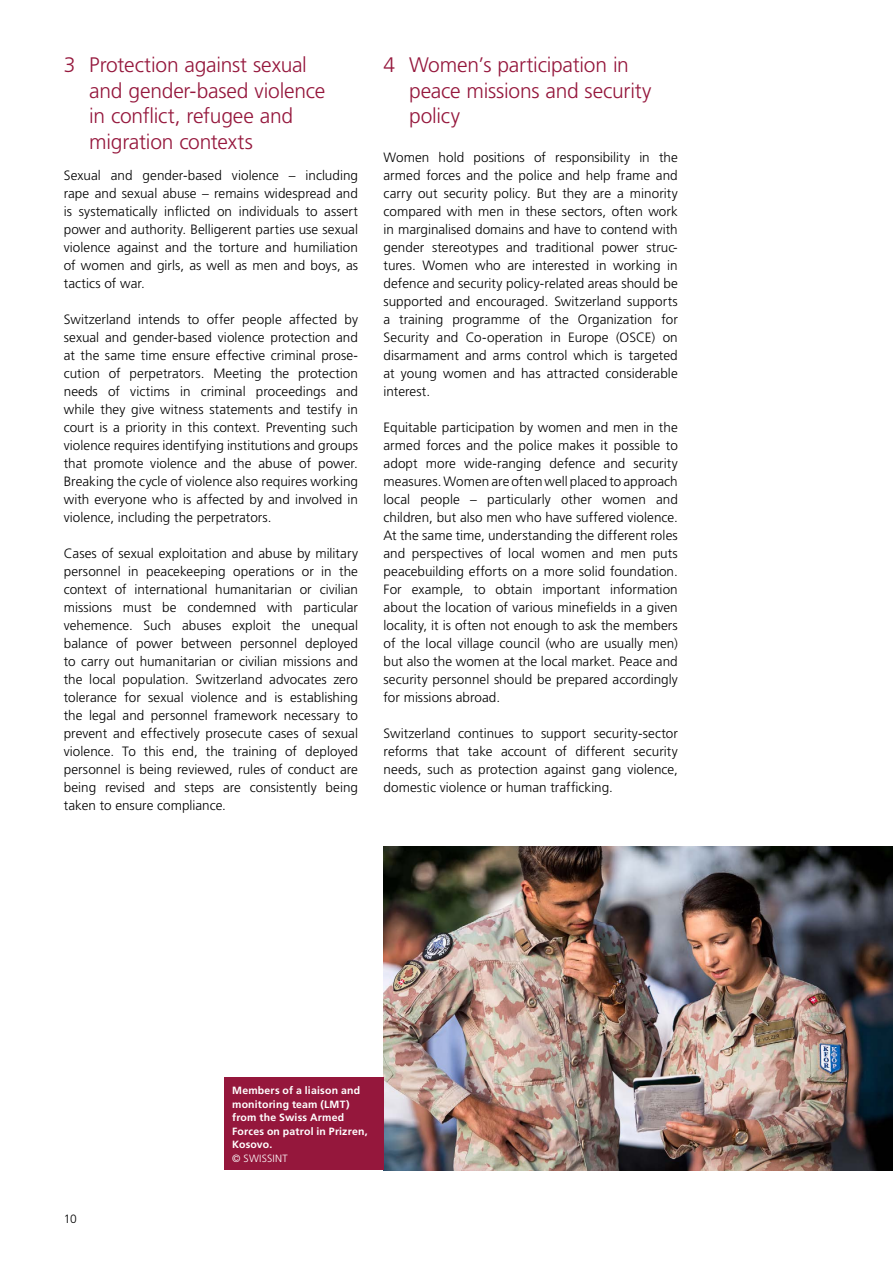
<style>
.page{position:relative;width:893px;height:1263px;background:#fff}
.page>*{position:absolute;margin:0;border:0;box-sizing:border-box;transform-origin:0 0}
._3_Zwischentitel_12p{font:300 21px/25.5px "Frutiger LT Pro";letter-spacing:-.01em;color:#95173c}
._4_Lauftext_9pt{font:300 13.5px/18px "Frutiger LT Pro";letter-spacing:.005em;color:#000;text-align:justify}
.t1{font:300 12px "Frutiger LT Pro";color:#000}
.Bildlegende{font:700 10.5px/13.5px "Frutiger LT Pro";letter-spacing:.02em;color:#fff}
.s1{font-weight:300}
</style>
<div class="page">
<img style="left:384px;top:846px;width:509px;height:324px">
<div style="left:224px;top:1078px;width:160px;height:92px;background:#95173c"></div>
<p class="_3_Zwischentitel_12p" style="left:89px;top:52px;width:238px;text-indent:-26px">3 Protection against sexual and gender-based violence in conflict, refugee and migration contexts</p>
<p class="_4_Lauftext_9pt" style="left:64px;top:166px;width:296px">Sexual and gender-based violence – including rape and sexual abuse – remains widespread and is systematically inflicted on individuals to assert power and authority. Belligerent parties use sexual violence against and the torture and humiliation of women and girls, as well as men and boys, as tactics of war.</p>
<p class="_4_Lauftext_9pt" style="left:64px;top:310px;width:296px">Switzerland intends to offer people affected by sexual and gender-based violence protection and at the same time ensure effective criminal prose&shy;cution of perpetrators. Meeting the protection needs of victims in criminal proceedings and while they give witness statements and testify in court is a priority in this context. Preventing such violence requires identifying institutions and groups that promote violence and the abuse of power.<br>Breaking the cycle of violence also requires working with everyone who is affected by and involved in violence, including the perpetrators.</p>
<p class="_4_Lauftext_9pt" style="left:64px;top:544px;width:296px">Cases of sexual exploitation and abuse by military personnel in peacekeeping operations or in the context of international humanitarian or civilian missions must be condemned with particular vehemence. Such abuses exploit the unequal balance of power between personnel deployed to carry out humanitarian or civilian missions and the local population. Switzerland advocates zero tolerance for sexual violence and is establishing the legal and personnel framework necessary to prevent and effectively prosecute cases of sexual violence. To this end, the training of deployed personnel is being reviewed, rules of conduct are being revised and steps are consistently being taken to ensure compliance.</p>
<p class="_3_Zwischentitel_12p" style="left:409px;top:52px;width:244px;text-indent:-26px">4 Women’s participation in peace missions and security policy</p>
<p class="_4_Lauftext_9pt" style="left:384px;top:148px;width:296px">Women hold positions of responsibility in the armed forces and the police and help frame and carry out security policy. But they are a minority compared with men in these sectors, often work in marginalised domains and have to contend with gender stereotypes and traditional power struc&shy;tures. Women who are interested in working in defence and security policy-related areas should be supported and encouraged. Switzerland supports a training programme of the Organization for Security and Co-operation in Europe (OSCE) on disarmament and arms control which is targeted at young women and has attracted considerable interest.</p>
<p class="_4_Lauftext_9pt" style="left:384px;top:418px;width:296px">Equitable participation by women and men in the armed forces and the police makes it possible to adopt more wide-ranging defence and security measures. Women are often well placed to approach local people – particularly other women and children, but also men who have suffered violence.<br>At the same time, understanding the different roles and perspectives of local women and men puts peacebuilding efforts on a more solid foundation.<br>For example, to obtain important information about the location of various minefields in a given locality, it is often not enough to ask the members of the local village council (who are usually men) but also the women at the local market. Peace and security personnel should be prepared accordingly for missions abroad.</p>
<p class="_4_Lauftext_9pt" style="left:384px;top:724px;width:296px">Switzerland continues to support security-sector reforms that take account of different security needs, such as protection against gang violence, domestic violence or human trafficking.</p>
<p class="t1" style="left:64px;top:1211px;width:14px">10</p>
<p class="Bildlegende" style="left:232px;top:1084px;width:137px">Members of a liaison and monitoring team (LMT) from the Swiss Armed<br>Forces on patrol in Prizren,<br>Kosovo.<br><span class="s1">© SWISSINT</span></p>
</div>
